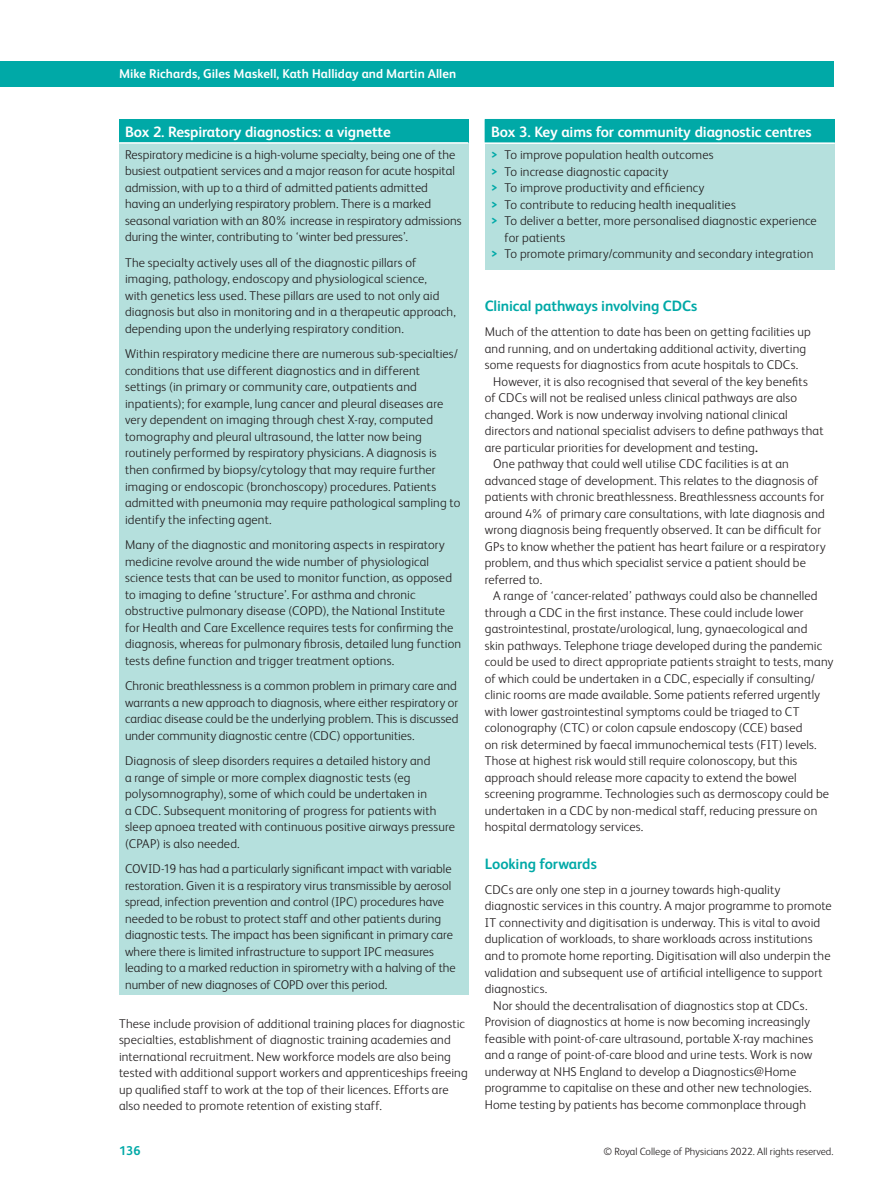
<style>
.page{position:relative;width:893px;height:1191px;background:#fff}
.page>*{position:absolute;margin:0;border:0;box-sizing:border-box;transform-origin:0 0}
.table-wrap_caption_P{font:700 15px "FS Albert";letter-spacing:-.01em;color:#fff}
.body_H1{font:700 15px "FS Albert";letter-spacing:-.01em;color:#00a9a7}
.body_sec_P_noIndent{font:300 12.75px/16.5px "FS Albert";letter-spacing:.005em;color:#231f20}
.body_sec_P_Indent{font:300 12.75px/16.5px "FS Albert";letter-spacing:.01em;color:#231f20}
.t1{font:700 12.75px "FS Albert";letter-spacing:.005em;color:#fff}
.t2{font:700 12.75px "FS Albert";color:#00a9a7}
.t3{font:300 10.5px "FS Albert";color:#231f20}
.s1{font-weight:700;color:#00a9a7}
.s2{font-weight:700}
</style>
<div class="page">
<div style="left:0;top:62px;width:833px;height:25px;background:#00a9a7"></div>
<div style="left:485px;top:119px;width:349px;height:24px;background:#00a9a7"></div>
<div style="left:485px;top:143px;width:349px;height:126px;background:#b5e0dd"></div>
<hr style="left:485px;top:119px;width:350px;height:1px;background:#00a9a7">
<svg style="left:834px;top:120px;width:1px;height:22px"></svg>
<hr style="left:485px;top:142px;width:350px;height:2px;background:#fff">
<div style="left:119px;top:119px;width:349px;height:24px;background:#00a9a7"></div>
<div style="left:119px;top:143px;width:349px;height:851px;background:#b5e0dd"></div>
<hr style="left:119px;top:142px;width:349px;height:2px;background:#fff">
<p class="t1" style="left:119px;top:66px;width:339px">Mike Richards, Giles Maskell, Kath Halliday and Martin Allen</p>
<p class="table-wrap_caption_P" style="left:125px;top:123px;width:267px">Box 2. Respiratory diagnostics: a vignette</p>
<p class="body_sec_P_noIndent" style="left:125px;top:146px;width:338px">Respiratory medicine is a high-volume specialty, being one of the busiest outpatient services and a major reason for acute hospital admission, with up to a third of admitted patients admitted having an underlying respiratory problem. There is a marked seasonal variation with an 80% increase in respiratory admissions during the winter, contributing to ‘winter bed pressures’.</p>
<p class="body_sec_P_noIndent" style="left:125px;top:254px;width:332px">The specialty actively uses all of the diagnostic pillars of imaging, pathology, endoscopy and physiological science,<br>with genetics less used. These pillars are used to not only aid diagnosis but also in monitoring and in a therapeutic approach, depending upon the underlying respiratory condition.</p>
<p class="body_sec_P_noIndent" style="left:125px;top:346px;width:337px">Within respiratory medicine there are numerous sub-specialties/ conditions that use different diagnostics and in different settings (in primary or community care, outpatients and inpatients); for example, lung cancer and pleural diseases are very dependent on imaging through chest X-ray, computed tomography and pleural ultrasound, the latter now being routinely performed by respiratory physicians. A diagnosis is then confirmed by biopsy/cytology that may require further imaging or endoscopic (bronchoscopy) procedures. Patients admitted with pneumonia may require pathological sampling to identify the infecting agent.</p>
<p class="body_sec_P_noIndent" style="left:125px;top:536px;width:338px">Many of the diagnostic and monitoring aspects in respiratory medicine revolve around the wide number of physiological science tests that can be used to monitor function, as opposed to imaging to define ‘structure’. For asthma and chronic obstructive pulmonary disease (COPD), the National Institute for Health and Care Excellence requires tests for confirming the diagnosis, whereas for pulmonary fibrosis, detailed lung function tests define function and trigger treatment options.</p>
<p class="body_sec_P_noIndent" style="left:125px;top:677px;width:335px">Chronic breathlessness is a common problem in primary care and warrants a new approach to diagnosis, where either respiratory or cardiac disease could be the underlying problem. This is discussed under community diagnostic centre (CDC) opportunities.</p>
<p class="body_sec_P_noIndent" style="left:125px;top:752px;width:331px">Diagnosis of sleep disorders requires a detailed history and<br>a range of simple or more complex diagnostic tests (eg polysomnography), some of which could be undertaken in<br>a CDC. Subsequent monitoring of progress for patients with sleep apnoea treated with continuous positive airways pressure (CPAP) is also needed.</p>
<p class="body_sec_P_noIndent" style="left:125px;top:860px;width:332px">COVID-19 has had a particularly significant impact with variable restoration. Given it is a respiratory virus transmissible by aerosol spread, infection prevention and control (IPC) procedures have needed to be robust to protect staff and other patients during diagnostic tests. The impact has been significant in primary care where there is limited infrastructure to support IPC measures leading to a marked reduction in spirometry with a halving of the number of new diagnoses of COPD over this period.</p>
<p class="body_sec_P_Indent" style="left:119px;top:1015px;width:350px">These include provision of additional training places for diagnostic specialties, establishment of diagnostic training academies and international recruitment. New workforce models are also being tested with additional support workers and apprenticeships freeing up qualified staff to work at the top of their licences. Efforts are also needed to promote retention of existing staff.</p>
<p class="table-wrap_caption_P" style="left:491px;top:123px;width:322px">Box 3. Key aims for community diagnostic centres</p>
<p class="body_sec_P_Indent" style="left:491px;top:146px;width:224px"><span class="s1">&gt;</span> To improve population health outcomes</p>
<p class="body_sec_P_Indent" style="left:491px;top:163px;width:179px"><span class="s1">&gt;</span> To increase diagnostic capacity</p>
<p class="body_sec_P_Indent" style="left:491px;top:179px;width:215px"><span class="s1">&gt;</span> To improve productivity and efficiency</p>
<p class="body_sec_P_Indent" style="left:491px;top:196px;width:246px"><span class="s1">&gt;</span> To contribute to reducing health inequalities</p>
<p class="body_sec_P_Indent" style="left:505px;top:212px;width:314px;text-indent:-14px"><span class="s1">&gt;</span> To deliver a better, more personalised diagnostic experience for patients</p>
<p class="body_sec_P_Indent" style="left:491px;top:245px;width:324px"><span class="s1">&gt;</span> To promote primary/community and secondary integration</p>
<p class="body_H1" style="left:485px;top:297px;width:214px">Clinical pathways involving CDCs</p>
<p class="body_sec_P_noIndent" style="left:485px;top:323px;width:328px">Much of the attention to date has been on getting facilities up and running, and on undertaking additional activity, diverting some requests for diagnostics from acute hospitals to CDCs.</p>
<p class="body_sec_P_Indent" style="left:485px;top:373px;width:340px;text-indent:9px">However, it is also recognised that several of the key benefits<br>of CDCs will not be realised unless clinical pathways are also changed. Work is now underway involving national clinical directors and national specialist advisers to define pathways that are particular priorities for development and testing<span class="s2">.</span></p>
<p class="body_sec_P_Indent" style="left:485px;top:455px;width:342px;text-indent:9px">One pathway that could well utilise CDC facilities is at an advanced stage of development. This relates to the diagnosis of patients with chronic breathlessness. Breathlessness accounts for around 4% of primary care consultations, with late diagnosis and wrong diagnosis being frequently observed. It can be difficult for GPs to know whether the patient has heart failure or a respiratory problem, and thus which specialist service a patient should be referred to.</p>
<p class="body_sec_P_Indent" style="left:485px;top:587px;width:350px;text-indent:9px">A range of ‘cancer-related’ pathways could also be channelled through a CDC in the first instance. These could include lower gastrointestinal, prostate/urological, lung, gynaecological and<br>skin pathways. Telephone triage developed during the pandemic could be used to direct appropriate patients straight to tests, many of which could be undertaken in a CDC, especially if consulting/ clinic rooms are made available. Some patients referred urgently with lower gastrointestinal symptoms could be triaged to CT colonography (CTC) or colon capsule endoscopy (CCE) based<br>on risk determined by faecal immunochemical tests (FIT) levels.<br>Those at highest risk would still require colonoscopy, but this approach should release more capacity to extend the bowel screening programme. Technologies such as dermoscopy could be undertaken in a CDC by non-medical staff, reducing pressure on hospital dermatology services.</p>
<p class="body_H1" style="left:485px;top:855px;width:114px">Looking forwards</p>
<p class="body_sec_P_noIndent" style="left:485px;top:881px;width:348px">CDCs are only one step in a journey towards high-quality diagnostic services in this country. A major programme to promote IT connectivity and digitisation is underway. This is vital to avoid duplication of workloads, to share workloads across institutions and to promote home reporting. Digitisation will also underpin the validation and subsequent use of artificial intelligence to support diagnostics.</p>
<p class="body_sec_P_Indent" style="left:485px;top:996px;width:330px;text-indent:9px">Nor should the decentralisation of diagnostics stop at CDCs.<br>Provision of diagnostics at home is now becoming increasingly feasible with point-of-care ultrasound, portable X-ray machines and a range of point-of-care blood and urine tests. Work is now underway at NHS England to develop a Diagnostics@Home programme to capitalise on these and other new technologies.<br>Home testing by patients has become commonplace through</p>
<p class="t2" style="left:119px;top:1143px;width:23px">136</p>
<p class="t3" style="left:604px;top:1145px;width:231px">© Royal College of Physicians 2022. All rights reserved.</p>
</div>
